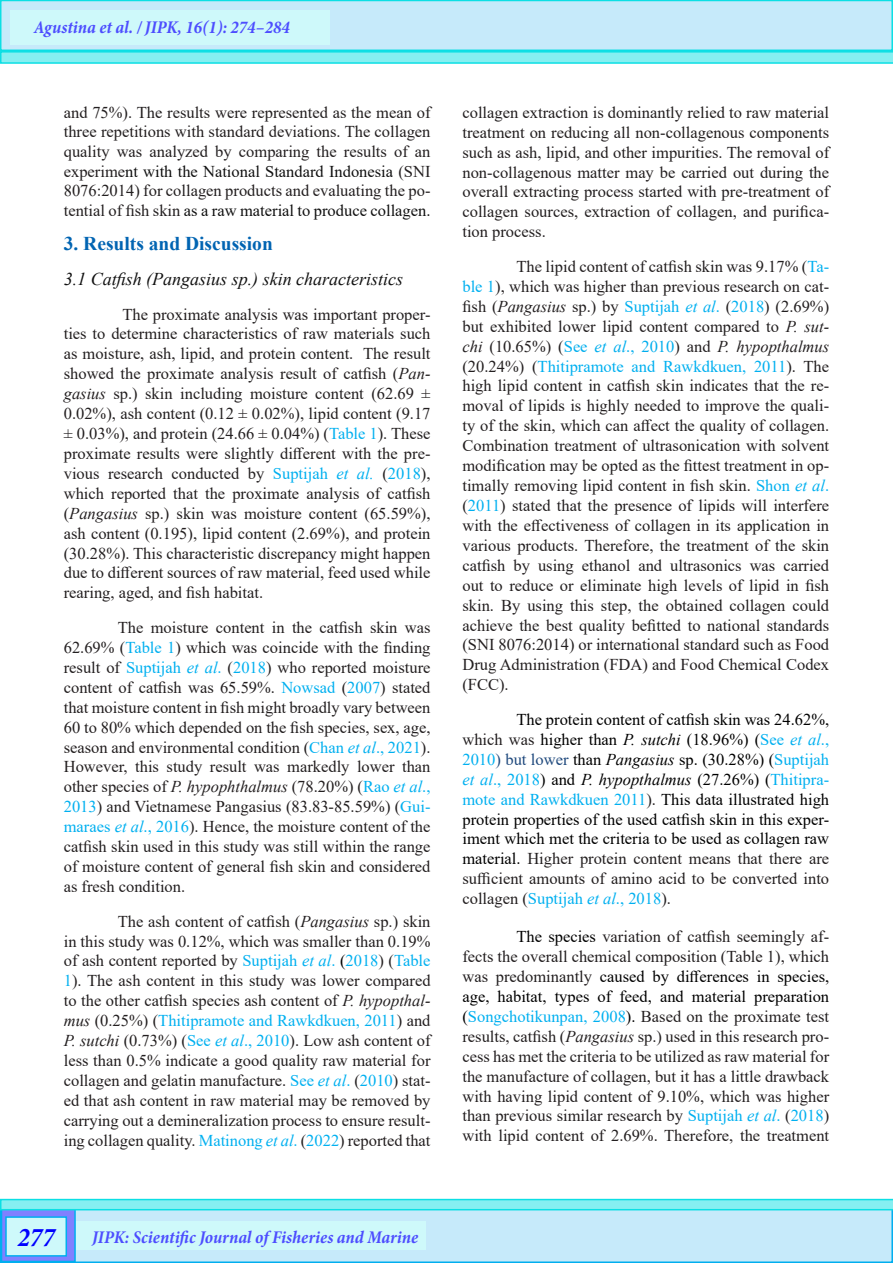
<style>
.page{position:relative;width:893px;height:1263px;background:#fff}
.page>*{position:absolute;margin:0;border:0;box-sizing:border-box;transform-origin:0 0}
.t1{font:italic 700 condensed 27px "Minion Pro";color:#00f}
.t2{font:700 19.5px "Times New Roman";color:#0164b2}
.t3{font:italic 700 condensed 18px "Minion Pro";color:#4d4dff}
.t4{font:italic 18px "Times New Roman";color:#111}
.t5{font:16.5px/20px "Times New Roman";color:#231f20;text-align:justify}
.t6{font:16.5px/20px "Times New Roman";color:#000;text-align:justify}
.s1{color:#111}
.s2{font-style:italic}
.s3{color:#00b0f0}
.s4{font-style:italic;color:#00b0f0}
.s5{color:#242021}
.s6{color:#00aeee}
.s7{color:#000}
.s8{font-style:italic;color:#00aeee}
.s9{color:#231f20}
.s10{color:#1f497d}
</style>
<div class="page">
<div style="left:1px;top:1200px;width:891px;height:62px;background:#c6eafa"></div>
<div style="left:0;top:1199px;width:893px;height:64px;border:2px solid #00aeef"></div>
<div style="left:2px;top:1201px;width:73px;height:60px;background:#8080ff"></div>
<div style="left:1px;top:1200px;width:75px;height:62px;border:2px solid #00aeef"></div>
<div style="left:1px;top:0;width:891px;height:50px;background:#c6eafa"></div>
<div style="left:0;top:0;width:893px;height:51px;border:2px solid #0cdfe4"></div>
<div style="left:10px;top:10px;width:319px;height:35px;background:#cef9fa"></div>
<svg style="left:0;top:51px;width:893px;height:13px;background:#6bebed"></svg>
<svg style="left:0;top:1199px;width:893px;height:11px;background:#6bebee"></svg>
<div style="left:6px;top:1217px;width:60px;height:39px;background:#cef9fa"></div>
<div style="left:5px;top:1216px;width:62px;height:40px;border:2px solid #00aeef"></div>
<div style="left:76px;top:1222px;width:349px;height:28px;background:#cef9fa"></div>
<p class="t3" style="left:34px;top:15px;width:257px">Agustina et al. / JIPK, 16(1): 274–284</p>
<p class="t5" style="left:64px;top:102px;width:368px">and 75%). The results were represented as the mean of three repetitions with standard deviations. The collagen quality was analyzed by comparing the results of an experime<span class="s1">nt with the National Standard Indonesia</span> (SNI 8076:2014) for collagen products and evaluating the po&shy;tential of fish skin <span class="s1">as a raw material to produce collagen.</span></p>
<p class="t2" style="left:64px;top:229px;width:211px">3. Results and Discussion</p>
<p class="t4" style="left:64px;top:266px;width:341px">3.1 Catfish (Pangasius sp.) skin characteristics</p>
<p class="t5" style="left:64px;top:303px;width:368px;text-indent:59px">The proximate analysis was important proper&shy;ties to determine characteristics of raw materials such as moisture, ash, lipid, and protein content. The result showed the proximate analysis result of catfish (<span class="s2">Pan&shy;gasius</span> sp.) skin including moisture content (62.69 ± 0.02%), ash content (0.12 ± 0.02%), lipid content (9.17 ± 0.03%), and protein (24.66 ± 0.04%) (<span class="s3">Table 1</span>). These proximate results were slightly different with the pre&shy;vious research conducted by <span class="s3">Suptijah</span> <span class="s4">et al.</span> (<span class="s3">2018</span>), which reported that the proximate analysis of catfish (<span class="s2">Pangasius</span> sp.) skin was moisture content (65.59%), ash content (0.195), lipid content (2.69%), and protein (30.28%). This characteristic discrepancy might happen due to different sources of raw material, feed used while rearing, aged, and fish habitat.</p>
<p class="t5" style="left:64px;top:617px;width:368px;text-indent:54px">The moisture content in the catfish skin was 62.69% (<span class="s3">Table 1</span>) which was coincide with the finding result of <span class="s3">Suptijah</span> <span class="s4">et al</span><span class="s3">.</span> (<span class="s3">2018</span>) who reported moisture content of catfish was 65.59%. <span class="s3">Nowsad</span> <span class="s5">(</span><span class="s6">2007</span><span class="s5">) stated </span>that moisture content in fish might broadly vary between 60 to 80% which depended on the fish species, sex, age, season and environmental condition (<span class="s3">Chan</span> <span class="s4">et al</span><span class="s3">., 2021</span>).<br>However, this study result was markedly lower than other species of <span class="s2">P. hypophthalmus</span> (78.20%) (<span class="s3">Rao</span> <span class="s4">et al</span><span class="s3">., 2013</span>) and Vietnamese Pangasius (83.83-85.59%) (<span class="s3">Gui&shy;maraes</span> <span class="s4">et al</span><span class="s3">., 2016</span>). Hence, the moisture content of the catfish skin used in this study was still within the range of moisture content of general fish skin and considered as fresh condition.</p>
<p class="t5" style="left:64px;top:910px;width:368px;text-indent:54px">The ash content of catfish (<span class="s2">Pangasius</span> sp.) skin in this study was 0.12%, which was smaller than 0.19% of ash content reported by <span class="s3">Suptijah</span> <span class="s4">et al</span><span class="s3">.</span> <span class="s7">(</span><span class="s3">2018</span>) (<span class="s3">Table 1</span>). The ash content in this study was lower compared to the other catfish species ash content of <span class="s2">P. hypopthal&shy;mus</span> (0.25%) (<span class="s3">Thitipramote and Rawkdkuen, 2011</span>) and <span class="s2">P. sutchi</span> (0.73%) (<span class="s3">See</span> <span class="s4">et al</span><span class="s3">., 2010</span>). Low ash content of less than 0.5% indicate a good quality raw material for collagen and gelatin manufacture. <span class="s3">See</span> <span class="s4">et al</span><span class="s3">.</span> (<span class="s3">2010</span>) stat&shy;ed that ash content in raw material may be removed by carrying out a demineralization process to ensure result&shy;ing collagen quality. <span class="s3">Matinong</span> <span class="s4">et al</span><span class="s3">.</span> (<span class="s3">2022</span>) reported that</p>
<p class="t5" style="left:462px;top:102px;width:368px">collagen extraction is dominantly relied to raw material treatment on reducing all non-collagenous components such as ash, lipid, and other impurities. The removal of non-collagenous matter may be carried out during the overall extracting process started with pre-treatment of collagen sources, extraction of collagen, and purifica&shy;tion process.</p>
<p class="t5" style="left:462px;top:256px;width:368px;text-indent:54px">The lipid content of catfish skin was 9.17% (<span class="s3">Ta&shy;ble 1</span>), which was higher than previous research on cat&shy;fish (<span class="s2">Pangasius</span> sp.) by <span class="s3">Suptijah</span> <span class="s4">et al</span><span class="s3">.</span> (<span class="s3">2018</span>) (2.69%) but exhibited lower lipid content compared to <span class="s2">P. sut&shy;chi</span> <span class="s5">(10.65%) (</span><span class="s6">See</span> <span class="s8">et al</span><span class="s6">., 2010</span><span class="s5">) and</span> <span class="s2">P. hypopthalmus </span>(20.24%) (<span class="s3">Thitipramote and Rawkdkuen, 2011</span>). The high lipid content in catfish skin indicates that the re&shy;moval of lipids is highly needed to improve the quali&shy;ty of the skin, which can affect the quality of collagen.<br>Combination treatment of ultrasonication with solvent modification may be opted as the fittest treatment in op&shy;timally removing lipid content in fish skin. <span class="s3">Shon</span> <span class="s4">et al</span><span class="s3">. </span>(<span class="s3">2011</span>) stated that the presence of lipids will interfere with the effectiveness of collagen in its application in various products. Therefore, the treatment of the skin catfish by using ethanol and ultrasonics was carried out to reduce or eliminate high levels of lipid in fish skin. By using this step, the obtained collagen could achieve the best quality befitted to national standards (SNI 8076:2014) or international standard such as Food Drug Administration (FDA) and Food Chemical Codex (FCC).</p>
<p class="t6" style="left:462px;top:709px;width:368px;text-indent:54px">The protein content of catfish skin was 24.62%, <span class="s9">which was</span> higher than <span class="s2">P. sutchi</span> (18.96%) (<span class="s3">See</span> <span class="s4">et al</span><span class="s3">., 2010</span><span class="s10">) but lower</span> than <span class="s2">Pangasius</span> sp. (30.28%) (<span class="s3">Suptijah </span><span class="s4">et al</span><span class="s3">., 2018</span>) and <span class="s2">P. hypopthalmus</span> (27.26%) (<span class="s3">Thitipra&shy;mote and Rawkdkuen 2011</span><span class="s9">).</span> This data illustrated high protein properties of the used catfish skin in this exper&shy;iment which met the criteria to be used as collagen raw material. <span class="s9">Higher protein content means that there are sufficient amounts of amino acid to be converted into collagen (</span><span class="s3">Suptijah</span> <span class="s4">et al</span><span class="s3">., 2018</span><span class="s9">).</span></p>
<p class="t5" style="left:462px;top:926px;width:368px;text-indent:54px"><span class="s7">The species</span> variation of catfish seemingly af&shy;fects the overall chemical composition (Table 1), which was predominantly <span class="s7">caused by differences in species, age, habitat, types of feed, and material preparation (</span><span class="s3">Songchotikunpan, 2008</span><span class="s7">).</span> Based on the proximate test results, catfish (<span class="s2">Pangasius</span> sp.) used in this research pro&shy;cess has met the criteria to be utilized as raw material for the manufacture of collagen, but it has a little drawback with having lipid content of 9.10%, which was higher than previous similar research by <span class="s3">Suptijah</span> <span class="s4">et al</span><span class="s3">.</span> (<span class="s3">2018</span>) with lipid content of 2.69%. Therefore, the treatment</p>
<p class="t1" style="left:17px;top:1219px;width:39px">277</p>
<p class="t3" style="left:92px;top:1225px;width:327px">JIPK: Scientific Journal of Fisheries and Marine</p>
</div>
